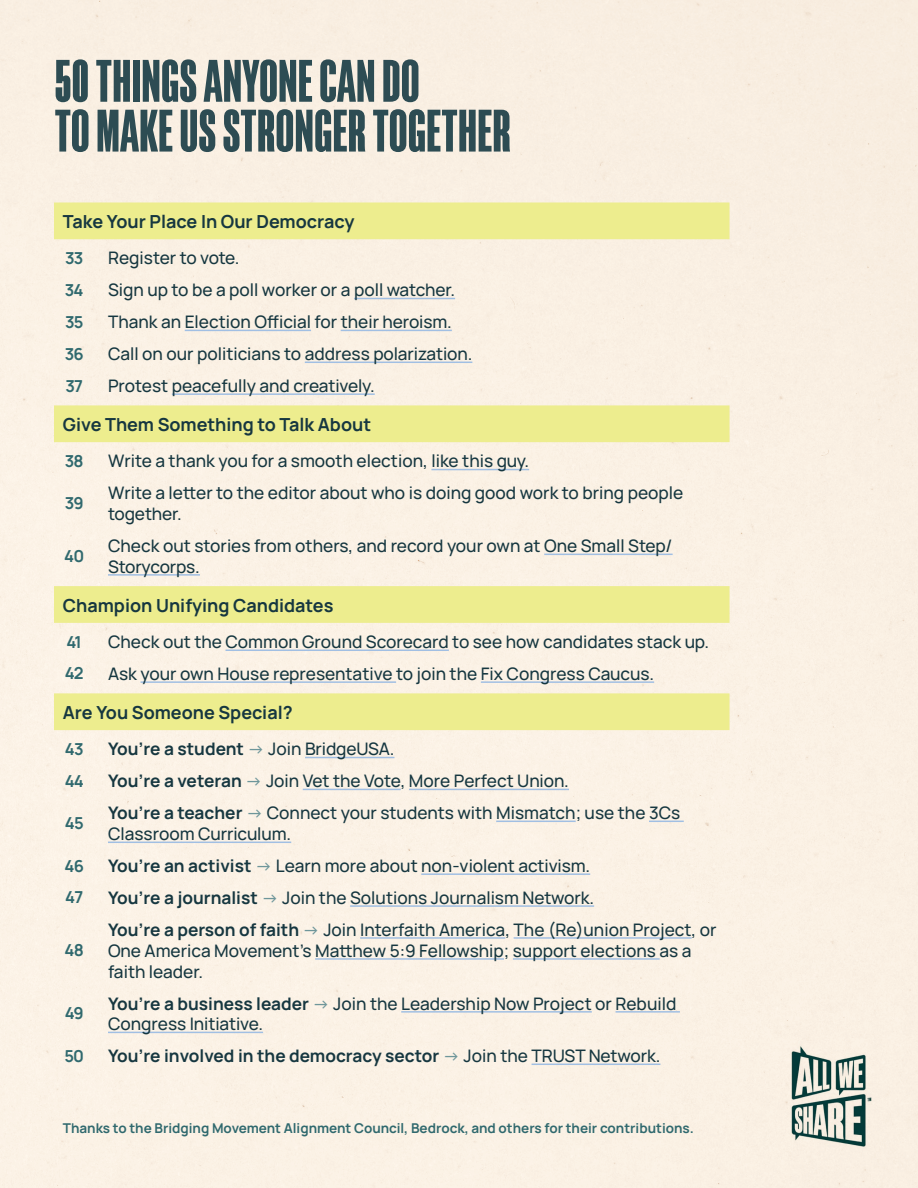
<style>
.page{position:relative;width:918px;height:1188px;background:#faf0e3}
.page>*{position:absolute;margin:0;border:0;box-sizing:border-box;transform-origin:0 0}
.t1{font:59.85px/49.8px "Akkordeon DEMO";letter-spacing:.01em;color:#2d4c53}
.t2{font:700 18px "Manrope";color:#163740}
.t3{font:500 17.25px/21px "Manrope";color:#163740}
.t4{font:700 17.25px "Manrope";color:#163740}
.t5{font:700 16.5px "Manrope";letter-spacing:-.05em;color:#30696e}
.t6{font:700 13.5px "Manrope";color:#30696e}
.s1{font-weight:500;color:#6e969a}
.s2{font-weight:500}
.s3{font-weight:700}
.s4{color:#6e969a}
</style>
<div class="page">
<img style="left:785px;top:1046px;width:87px;height:101px">
<svg style="left:54px;top:202px;width:676px;height:528px"></svg>
<hr style="left:354px;top:298px;width:101px;height:1px;background:#a1bfe3">
<hr style="left:185px;top:330px;width:126px;height:1px;background:#a1bfe3">
<hr style="left:341px;top:330px;width:111px;height:1px;background:#a1bfe3">
<hr style="left:305px;top:362px;width:167px;height:1px;background:#a1bfe3">
<hr style="left:172px;top:393px;width:203px;height:2px;background:#a1bfe3">
<hr style="left:431px;top:469px;width:98px;height:1px;background:#a1bfe3">
<hr style="left:544px;top:554px;width:129px;height:1px;background:#a1bfe3">
<hr style="left:108px;top:574px;width:92px;height:2px;background:#a1bfe3">
<hr style="left:226px;top:650px;width:223px;height:1px;background:#a1bfe3">
<hr style="left:141px;top:681px;width:255px;height:2px;background:#a1bfe3">
<hr style="left:481px;top:681px;width:173px;height:2px;background:#a1bfe3">
<hr style="left:305px;top:757px;width:89px;height:1px;background:#a1bfe3">
<hr style="left:303px;top:789px;width:98px;height:1px;background:#a1bfe3">
<hr style="left:409px;top:789px;width:160px;height:1px;background:#a1bfe3">
<hr style="left:496px;top:821px;width:80px;height:1px;background:#a1bfe3">
<hr style="left:649px;top:821px;width:35px;height:1px;background:#a1bfe3">
<hr style="left:108px;top:842px;width:183px;height:1px;background:#a1bfe3">
<hr style="left:421px;top:873px;width:169px;height:2px;background:#a1bfe3">
<hr style="left:350px;top:905px;width:244px;height:2px;background:#a1bfe3">
<hr style="left:360px;top:937px;width:145px;height:2px;background:#a1bfe3">
<hr style="left:514px;top:937px;width:178px;height:2px;background:#a1bfe3">
<hr style="left:315px;top:958px;width:189px;height:2px;background:#a1bfe3">
<hr style="left:513px;top:958px;width:147px;height:2px;background:#a1bfe3">
<hr style="left:401px;top:1011px;width:191px;height:2px;background:#a1bfe3">
<hr style="left:616px;top:1011px;width:64px;height:2px;background:#a1bfe3">
<hr style="left:108px;top:1032px;width:155px;height:1px;background:#a1bfe3">
<hr style="left:532px;top:1064px;width:128px;height:1px;background:#a1bfe3">
<h1 class="t1" style="left:55px;top:59px;width:457px">50 THINGS ANYONE CAN DO<br>TO MAKE US STRONGER TOGETHER</h1>
<p class="t2" style="left:63px;top:209px;width:293px">Take Your Place In Our Democracy</p>
<p class="t5" style="left:65px;top:246px;width:20px">33</p>
<p class="t3" style="left:108px;top:247px;width:133px">Register to vote.</p>
<p class="t5" style="left:65px;top:278px;width:20px">34</p>
<p class="t3" style="left:108px;top:279px;width:349px">Sign up to be a poll worker or a poll watcher.</p>
<p class="t5" style="left:65px;top:310px;width:20px">35</p>
<p class="t3" style="left:108px;top:311px;width:345px">Thank an Election Official for their heroism.</p>
<p class="t5" style="left:65px;top:342px;width:21px">36</p>
<p class="t3" style="left:108px;top:343px;width:366px">Call on our politicians to address polarization.</p>
<p class="t5" style="left:65px;top:374px;width:19px">37</p>
<p class="t3" style="left:108px;top:374px;width:268px">Protest peacefully and creatively.</p>
<p class="t2" style="left:63px;top:412px;width:310px">Give Them Something to Talk About</p>
<p class="t5" style="left:65px;top:449px;width:20px">38</p>
<p class="t3" style="left:108px;top:450px;width:423px">Write a thank you for a smooth election, like this guy.</p>
<p class="t5" style="left:65px;top:492px;width:21px">39</p>
<p class="t3" style="left:108px;top:482px;width:577px">Write a letter to the editor about who is doing good work to bring people together.</p>
<p class="t5" style="left:64px;top:544px;width:22px">40</p>
<p class="t3" style="left:108px;top:535px;width:566px;line-height:20.5px">Check out stories from others, and record your own at One Small Step/<br>Storycorps.</p>
<p class="t2" style="left:63px;top:593px;width:272px">Champion Unifying Candidates</p>
<p class="t5" style="left:67px;top:630px;width:17px">41</p>
<p class="t3" style="left:108px;top:631px;width:603px">Check out the Common Ground Scorecard to see how candidates stack up.</p>
<p class="t5" style="left:65px;top:662px;width:21px">42</p>
<p class="t3" style="left:108px;top:662px;width:548px">Ask your own House representative to join the Fix Congress Caucus.</p>
<p class="t2" style="left:63px;top:700px;width:231px">Are You Someone Special?</p>
<p class="t5" style="left:65px;top:737px;width:20px">43</p>
<p class="t4" style="left:108px;top:737px;width:288px">You’re a student <span class="s1">→</span> <span class="s2">Join BridgeUSA.</span></p>
<p class="t5" style="left:65px;top:769px;width:21px">44</p>
<p class="t3" style="left:108px;top:770px;width:462px"><span class="s3">You’re a veteran</span> <span class="s4">→</span> Join Vet the Vote, More Perfect Union.</p>
<p class="t5" style="left:65px;top:812px;width:20px">45</p>
<p class="t3" style="left:108px;top:802px;width:574px"><span class="s3">You’re a teacher</span> <span class="s4">→</span> Connect your students with Mismatch; use the 3Cs<br>Classroom Curriculum.</p>
<p class="t5" style="left:65px;top:854px;width:21px">46</p>
<p class="t3" style="left:108px;top:854px;width:484px"><span class="s3">You’re an activist</span> <span class="s4">→</span> Learn more about non-violent activism.</p>
<p class="t5" style="left:65px;top:886px;width:20px">47</p>
<p class="t3" style="left:108px;top:886px;width:488px"><span class="s3">You’re a journalist</span> <span class="s4">→</span> Join the Solutions Journalism Network.</p>
<p class="t5" style="left:65px;top:939px;width:21px">48</p>
<p class="t3" style="left:108px;top:918px;width:610px"><span class="s3">You’re a person of faith</span> <span class="s4">→</span> Join Interfaith America, The (Re)union Project, or<br>One America Movement’s Matthew 5:9 Fellowship; support elections as a faith leader.</p>
<p class="t5" style="left:65px;top:1002px;width:21px">49</p>
<p class="t3" style="left:108px;top:992px;width:570px;line-height:20.5px"><span class="s3">You’re a business leader</span> <span class="s4">→</span> Join the Leadership Now Project or Rebuild<br>Congress Initiative.</p>
<p class="t5" style="left:64px;top:1044px;width:21px">50</p>
<p class="t4" style="left:108px;top:1044px;width:554px">You’re involved in the democracy sector <span class="s1">→</span> <span class="s2">Join the TRUST Network.</span></p>
<p class="t6" style="left:63px;top:1119px;width:633px">Thanks to the Bridging Movement Alignment Council, Bedrock, and others for their contributions.</p>
</div>
